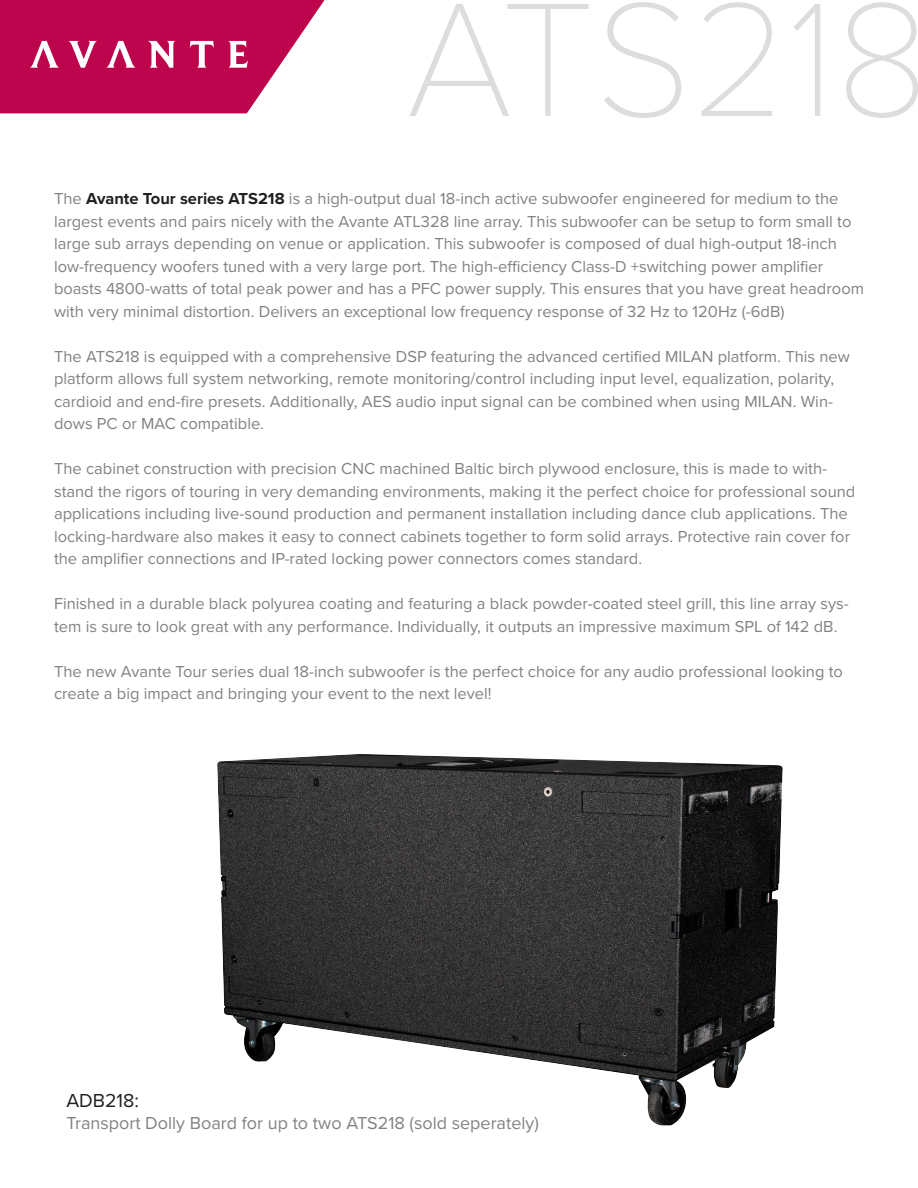
<style>
.page{position:relative;width:918px;height:1188px;background:#fff}
.page>*{position:absolute;margin:0;border:0;box-sizing:border-box;transform-origin:0 0}
.t1{font:100 168px "Proxima Nova T";color:#dcdddf}
.t2{font:19.5px "Proxima Nova";color:#231f20}
.t3{font:18px "Proxima Nova";color:#808285}
.t4{font:16.5px/22.5px "Proxima Nova";color:#808285}
.s1{font-weight:700;color:#231f20}
</style>
<div class="page">
<svg style="left:0;top:0;width:325px;height:113px"></svg>
<img style="left:217px;top:754px;width:566px;height:371px">
<p class="t1" style="left:406px;top:-65px;width:525px">ATS218</p>
<p class="t4" style="left:54px;top:187px;width:812px">The <span class="s1">Avante Tour series ATS218</span> is a high-output dual 18-inch active subwoofer engineered for medium to the largest events and pairs nicely with the Avante ATL328 line array. This subwoofer can be setup to form small to large sub arrays depending on venue or application. This subwoofer is composed of dual high-output 18-inch low-frequency woofers tuned with a very large port. The high-efficiency Class-D +switching power amplifier boasts 4800-watts of total peak power and has a PFC power supply. This ensures that you have great headroom with very minimal distortion. Delivers an exceptional low frequency response of 32 Hz to 120Hz (-6dB)</p>
<p class="t4" style="left:54px;top:344px;width:797px">The ATS218 is equipped with a comprehensive DSP featuring the advanced certified MILAN platform. This new platform allows full system networking, remote monitoring/control including input level, equalization, polarity, cardioid and end-fire presets. Additionally, AES audio input signal can be combined when using MILAN. Win&shy;dows PC or MAC compatible.</p>
<p class="t4" style="left:54px;top:457px;width:803px">The cabinet construction with precision CNC machined Baltic birch plywood enclosure, this is made to with&shy;stand the rigors of touring in very demanding environments, making it the perfect choice for professional sound applications including live-sound production and permanent installation including dance club applications. The locking-hardware also makes it easy to connect cabinets together to form solid arrays. Protective rain cover for the amplifier connections and IP-rated locking power connectors comes standard.</p>
<p class="t4" style="left:54px;top:592px;width:796px">Finished in a durable black polyurea coating and featuring a black powder-coated steel grill, this line array sys&shy;tem is sure to look great with any performance. Individually, it outputs an impressive maximum SPL of 142 dB.</p>
<p class="t4" style="left:54px;top:659px;width:791px">The new Avante Tour series dual 18-inch subwoofer is the perfect choice for any audio professional looking to create a big impact and bringing your event to the next level!</p>
<p class="t2" style="left:66px;top:1086px;width:74px">ADB218:</p>
<p class="t3" style="left:66px;top:1109px;width:474px">Transport Dolly Board for up to two ATS218 (sold seperately)</p>
</div>
